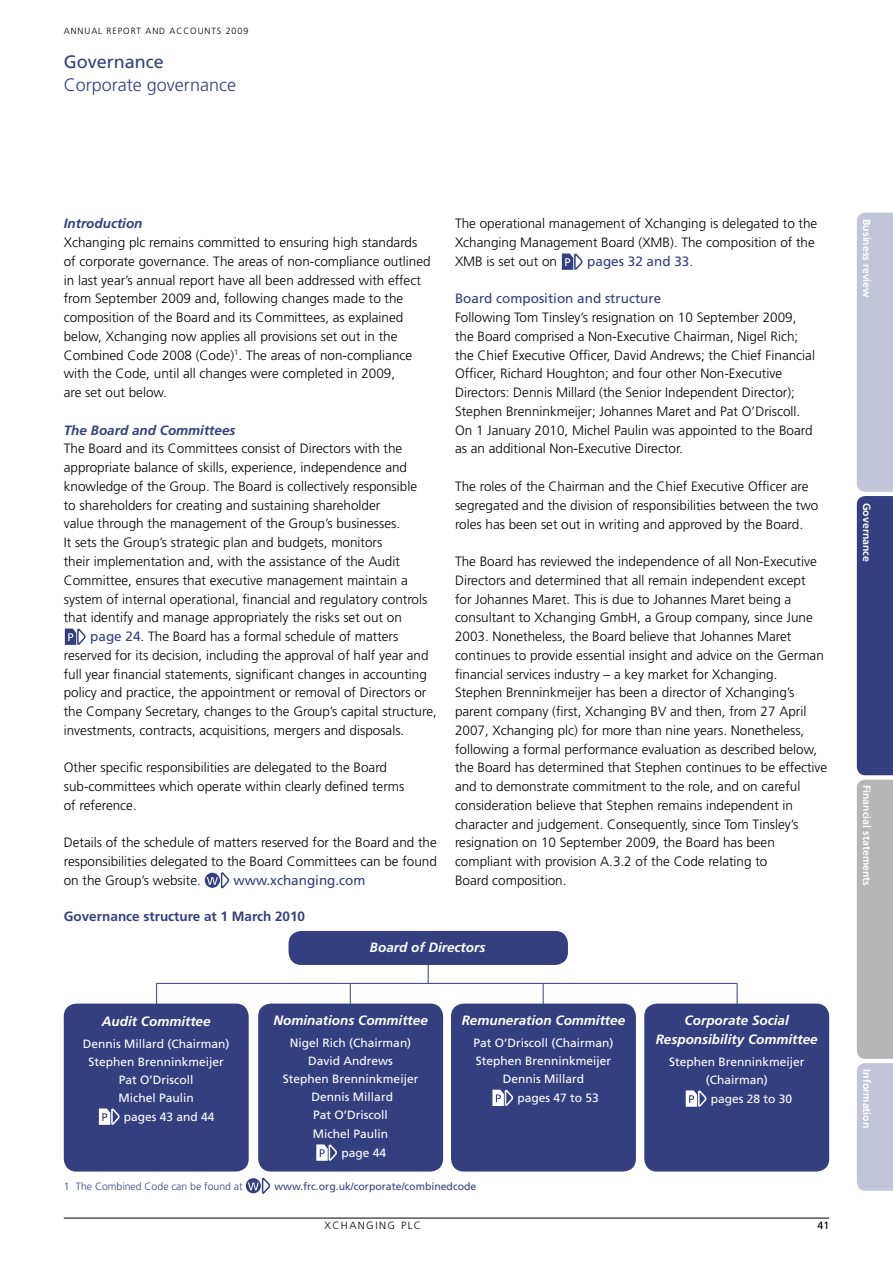
<style>
.page{position:relative;width:893px;height:1263px;background:#fff}
.page>*{position:absolute;margin:0;border:0;box-sizing:border-box;transform-origin:0 0}
.t1{font:300 18px "Frutiger";color:#333f7f}
.t2{font:18px "Frutiger";color:#333f7f}
.t3{font:300 13.5px/18.8px "Frutiger";color:#000}
.t4{font:italic 700 13.5px/18.8px "Frutiger";color:#fff;text-align:center}
.t5{font:13.5px "Frutiger";color:#333f7f}
.t6{font:italic 700 13.5px "Frutiger";color:#333f7f}
.t7{font:700 13.5px "Frutiger";color:#333f7f}
.t8{font:12px "Frutiger";color:#fff}
.t9{font:700 10.5px "Frutiger";color:#fff}
.t10{font:10.5px "Frutiger";color:#333f7f}
.t11{font:300 10.5px "Frutiger";color:#333f7f}
.t12{font:300 10.5px "Frutiger";letter-spacing:.14em;color:#000}
.t13{font:10.5px "Frutiger";color:#000}
.t14{font:300 9px "Frutiger";letter-spacing:.1em;color:#000}
.s1{font-weight:400;color:#333f7f}
.s2{font-weight:300;color:#000}
</style>
<div class="page">
<hr style="left:64px;top:1218px;width:765px;height:1px;background:#000">
<svg style="left:65px;top:628px;width:21px;height:17px"></svg>
<div style="left:205px;top:873px;width:15px;height:15px;background:#333f7f;border-radius:50%"></div>
<svg style="left:207px;top:872px;width:23px;height:17px"></svg>
<svg style="left:562px;top:253px;width:20px;height:17px"></svg>
<div style="left:289px;top:931px;width:279px;height:34px;background:#333f7f;border-radius:13px"></div>
<div style="left:64px;top:1003px;width:185px;height:168px;background:#333f7f;border-radius:13px"></div>
<div style="left:258px;top:1003px;width:185px;height:168px;background:#333f7f;border-radius:13px"></div>
<div style="left:451px;top:1003px;width:185px;height:168px;background:#333f7f;border-radius:13px"></div>
<div style="left:644px;top:1003px;width:185px;height:168px;background:#333f7f;border-radius:13px"></div>
<svg style="left:428px;top:965px;width:1px;height:18px"></svg>
<hr style="left:156px;top:983px;width:1px;height:40px;background:#333f7f">
<hr style="left:350px;top:983px;width:1px;height:40px;background:#333f7f">
<hr style="left:543px;top:984px;width:1px;height:39px;background:#333f7f">
<hr style="left:737px;top:983px;width:1px;height:40px;background:#333f7f">
<hr style="left:156px;top:983px;width:581px;height:1px;background:#333f7f">
<svg style="left:99px;top:1108px;width:21px;height:17px"></svg>
<svg style="left:316px;top:1144px;width:21px;height:17px"></svg>
<svg style="left:492px;top:1090px;width:21px;height:16px"></svg>
<svg style="left:686px;top:1090px;width:20px;height:17px"></svg>
<div style="left:246px;top:1178px;width:15px;height:15px;background:#333f7f;border-radius:50%"></div>
<svg style="left:248px;top:1178px;width:23px;height:16px"></svg>
<svg style="left:857px;top:213px;width:36px;height:978px;background:#979bb6"></svg>
<p class="t14" style="left:64px;top:26px;width:131px">Annual REPORT and accou</p>
<p class="t14" style="left:205px;top:26px;width:11px">nts</p>
<p class="t14" style="left:226px;top:26px;width:24px">2009</p>
<h1 class="t2" style="left:64px;top:51px;width:102px">Governance</h1>
<h1 class="t1" style="left:64px;top:74px;width:174px">Corporate governance</h1>
<p class="t6" style="left:64px;top:216px;width:80px">Introduction</p>
<p class="t3" style="left:64px;top:233px;width:368px">Xchanging plc remains committed to ensuring high standards of corporate governance. The areas of non-compliance outlined in last year’s annual report have all been addressed with effect from September 2009 and, following changes made to the composition of the Board and its C ommittees, as explained below, Xchanging now applies all provisions set out in the Combined Code 2008 (Code)<sup>1</sup>. The areas of non-compliance with the Code, until all changes were completed in 2009,<br>are set out below.</p>
<p class="t6" style="left:64px;top:422px;width:173px">The Board and Committees</p>
<p class="t3" style="left:64px;top:439px;width:340px">The Board and its C ommittees consist of Directors with the</p>
<p class="t3" style="left:64px;top:458px;width:345px">appropriate balance of skills, experience, independence and</p>
<p class="t3" style="left:64px;top:477px;width:355px">knowledge of the Group. The Board is collectively responsible</p>
<p class="t3" style="left:64px;top:496px;width:318px">to shareholders for creating and sustaining shareholder</p>
<p class="t3" style="left:64px;top:514px;width:338px">value through the management of the Group’s businesses.</p>
<p class="t3" style="left:64px;top:533px;width:320px">It sets the Group’s strategic plan and budgets, monitors</p>
<p class="t3" style="left:64px;top:552px;width:338px">their implementation and, with the assistance of the Audit</p>
<p class="t3" style="left:64px;top:571px;width:346px">Committee, ensures that executive management maintain a</p>
<p class="t3" style="left:64px;top:589px;width:365px">system of internal operational, financial and regulatory controls</p>
<p class="t3" style="left:64px;top:608px;width:340px">that identify and manage appropriately the risks set out on</p>
<p class="t3" style="left:90px;top:627px;width:310px"><span class="s1">page 24</span>. The Board has a formal schedule of matters</p>
<p class="t3" style="left:64px;top:646px;width:366px">reserved for its decision, including the approval of half year and</p>
<p class="t3" style="left:64px;top:664px;width:365px">full year financial statements, significant changes in accounting</p>
<p class="t3" style="left:64px;top:683px;width:364px">policy and practice, the appointment or removal of Directors or</p>
<p class="t3" style="left:64px;top:702px;width:375px">the C ompany Secretary, changes to the Group’s capital structure,</p>
<p class="t3" style="left:64px;top:721px;width:342px">investments, contracts, acquisitions, mergers and disposals.</p>
<p class="t3" style="left:64px;top:758px;width:342px">Other specific responsibilities are delegated to the Board sub-committees which operate within clearly defined terms of reference.</p>
<p class="t3" style="left:64px;top:833px;width:375px;text-align:justify">Details of the schedule of matters reserved for the Board and the responsibilities delegated to the Board Committees can be found on the Group’s website.</p>
<p class="t5" style="left:233px;top:872px;width:133px">www.xchanging.com</p>
<p class="t7" style="left:64px;top:908px;width:243px">Governance structure at 1 March 2010</p>
<p class="t3" style="left:455px;top:214px;width:364px">The operational management of Xchanging is delegated to the<br>Xchanging Management Board (XMB). The composition of the<br>XMB is set out on</p>
<p class="t5" style="left:587px;top:253px;width:107px">pages 32 and 33<span class="s2">.</span></p>
<p class="t5" style="left:455px;top:291px;width:208px">Board composition and structure</p>
<p class="t3" style="left:455px;top:308px;width:362px">Following Tom Tinsley’s resignation on 10 September 2009, the Board comprised a Non-Executive Chairman, Nigel Rich; the Chief Executive Officer, David Andrews; the Chief Financial Officer, Richard Houghton; and four other Non-Executive Directors: Dennis Millard (the Senior Independent Director); Stephen Brenninkmeijer; Johannes Maret and Pat O’Driscoll.<br>On 1 January 2010, Michel Paulin was appointed to the Board as an additional Non-Executive Director.</p>
<p class="t3" style="left:455px;top:477px;width:365px">The roles of the C hairman and the Chief Executive Officer are segregated and the division of responsibilities between the two roles has been set out in writing and approved by the Board.</p>
<p class="t3" style="left:455px;top:552px;width:374px">The Board has reviewed the independence of all Non-Executive Directors and determined that all remain independent except<br>for Johannes Maret. This is due to Johannes Maret being a consultant to Xchanging GmbH, a Group company, since June 2003. Nonetheless, the Board believe that Johannes Maret continues to provide essential insight and advice on the German financial services industry – a key market for Xchanging.<br>Stephen Brenninkmeijer has been a director of Xchanging’s parent company (first, Xchanging BV and then, from 27 April 2007, Xchanging plc) for more than nine years. Nonetheless, following a formal performance evaluation as described below, the Board has determined that Stephen continues to be effective and to demonstrate commitment to the role, and on careful consideration believe that Stephen remains independent in character and judgement. Consequently, since Tom Tinsley’s resignation on 10 September 2009, the Board has been compliant with provision A.3.2 of the Code relating to<br>Board composition.</p>
<p class="t4" style="left:102px;top:1012px;width:110px">Audit Committee</p>
<p class="t8" style="left:83px;top:1037px;width:148px">Dennis Millard (Chairman)</p>
<p class="t8" style="left:89px;top:1055px;width:137px">Stephen Brenninkmeijer</p>
<p class="t8" style="left:119px;top:1073px;width:76px">Pat O’Driscoll</p>
<p class="t8" style="left:119px;top:1091px;width:77px">Michel Paulin</p>
<p class="t8" style="left:124px;top:1110px;width:92px">pages 43 and 44</p>
<p class="t4" style="left:370px;top:938px;width:117px">Board of Directors</p>
<p class="t4" style="left:273px;top:1011px;width:156px">Nominations Committee</p>
<p class="t8" style="left:290px;top:1036px;width:123px">Nigel Rich (Chairman)</p>
<p class="t8" style="left:308px;top:1054px;width:86px">David Andrews</p>
<p class="t8" style="left:283px;top:1072px;width:137px">Stephen Brenninkmeijer</p>
<p class="t8" style="left:312px;top:1090px;width:83px">Dennis Millard</p>
<p class="t8" style="left:313px;top:1108px;width:76px">Pat O’Driscoll</p>
<p class="t8" style="left:313px;top:1127px;width:77px">Michel Paulin</p>
<p class="t8" style="left:341px;top:1146px;width:46px">page 44</p>
<p class="t4" style="left:462px;top:1011px;width:165px">Remuneration Committee</p>
<p class="t8" style="left:473px;top:1036px;width:142px">Pat O’Driscoll (Chairman)</p>
<p class="t8" style="left:476px;top:1054px;width:137px">Stephen Brenninkmeijer</p>
<p class="t8" style="left:503px;top:1072px;width:83px">Dennis Millard</p>
<p class="t8" style="left:517px;top:1091px;width:83px">pages 47 to 53</p>
<p class="t11" style="left:64px;top:1181px;width:180px">1 The Combined Code can be found at</p>
<p class="t10" style="left:274px;top:1180px;width:203px">www.frc.org.uk/corporate/combinedcode</p>
<p class="t4" style="left:656px;top:1011px;width:164px">Corporate Social<br>Responsibility Committee</p>
<p class="t8" style="left:669px;top:1055px;width:137px">Stephen Brenninkmeijer</p>
<p class="t8" style="left:706px;top:1073px;width:64px">(Chairman)</p>
<p class="t8" style="left:711px;top:1092px;width:83px">pages 28 to 30</p>
<p class="t12" style="left:325px;top:1219px;width:98px">Xchanging plc</p>
<p class="t13" style="left:817px;top:1219px;width:13px">41</p>
<p class="t9" style="left:873px;top:219px;width:80px;rotate:90deg">Business review</p>
<p class="t9" style="left:873px;top:503px;width:61px;rotate:90deg">Governance</p>
<p class="t9" style="left:873px;top:785px;width:102px;rotate:90deg">Financial statements</p>
<p class="t9" style="left:873px;top:1069px;width:60px;rotate:90deg">Information</p>
</div>
